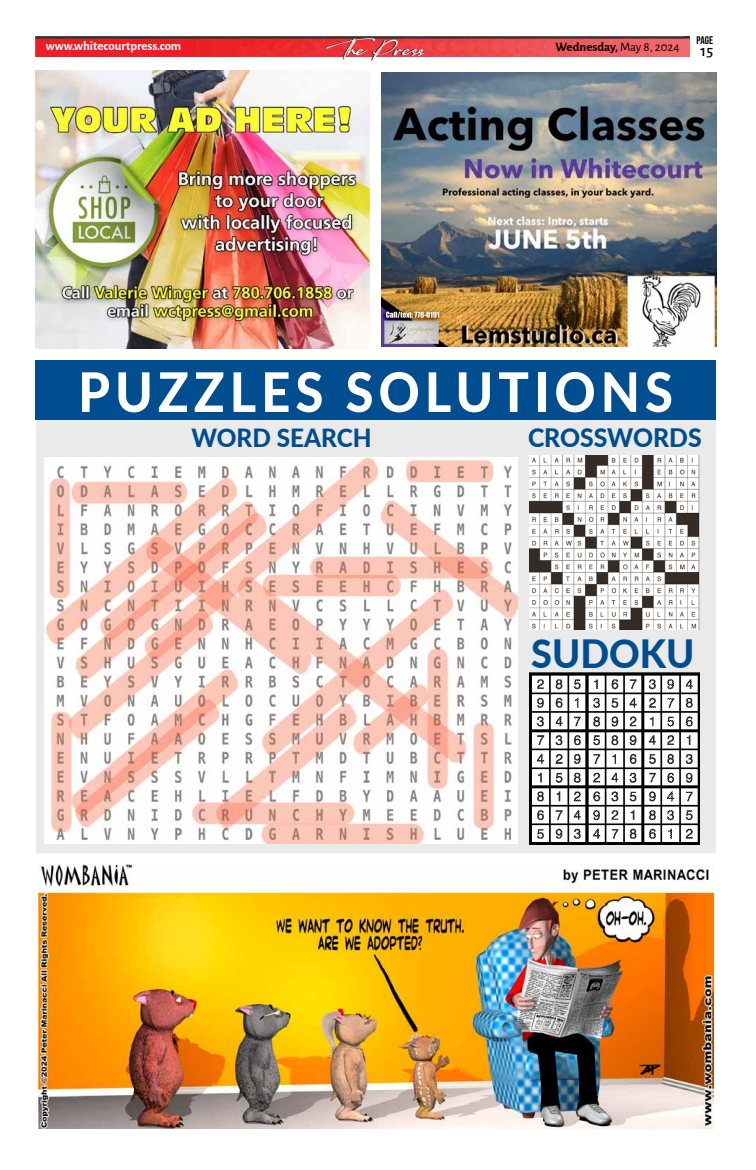
<style>
.page{position:relative;width:756px;height:1170px;background:#fff}
.page>*{position:absolute;margin:0;border:0;box-sizing:border-box;transform-origin:0 0}
.t1{font:800 54.6px "Lato";letter-spacing:.1em;color:#fff;scale:.93 1}
.t2{font:800 38.9px "Lato";color:#004d8f}
.t3{font:28.6px "The Californication";color:#fff}
.t4{font:800 25.4px "Lato";color:#004d8f}
.t5{font:800 25px "Lato";color:#004d8f}
.t6{font:500 16.1px "Alegreya Sans";color:#000}
.t7{font:700 12.9px "Alegreya Sans";color:#fff}
.t8{font:700 12.9px "Alegreya Sans";color:#000}
.t9{font:11px "Bebas Neue";color:#000}
.s1{color:#000}
.s2{font-weight:400}
</style>
<div class="page">
<img style="left:35px;top:36px;width:654px;height:21px">
<div style="left:36px;top:411px;width:679px;height:441px;background:#eaeaeb"></div>
<img style="left:530px;top:455px;width:169px;height:174px">
<img style="left:530px;top:672px;width:169px;height:171px">
<img style="left:44px;top:457px;width:473px;height:386px">
<div style="left:35px;top:360px;width:680px;height:60px;background:#004d8f"></div>
<img style="left:39px;top:864px;width:674px;height:264px">
<img style="left:382px;top:72px;width:334px;height:275px">
<img style="left:35px;top:71px;width:335px;height:277px">
<p class="t7" style="left:46px;top:37px;width:137px">www.whitecourtpress.com</p>
<h3 class="t3" style="left:325px;top:33px;width:101px">The P<span class="s1">ress</span></h3>
<p class="t9" style="left:696px;top:34px;width:18px">PAGE</p>
<p class="t8" style="left:555px;top:37px;width:125px">Wednesday, <span class="s2">May 8, 2024</span></p>
<p class="t6" style="left:700px;top:39px;width:14px">15</p>
<h1 class="t1" style="left:78px;top:351px;width:641px">PUZZLES SOLUTIONS</h1>
<h3 class="t5" style="left:191px;top:419px;width:181px">WORD SEARCH</h3>
<h3 class="t4" style="left:528px;top:419px;width:175px">CROSSWORDS</h3>
<h2 class="t2" style="left:531px;top:625px;width:165px">SUDOKU</h2>
</div>
